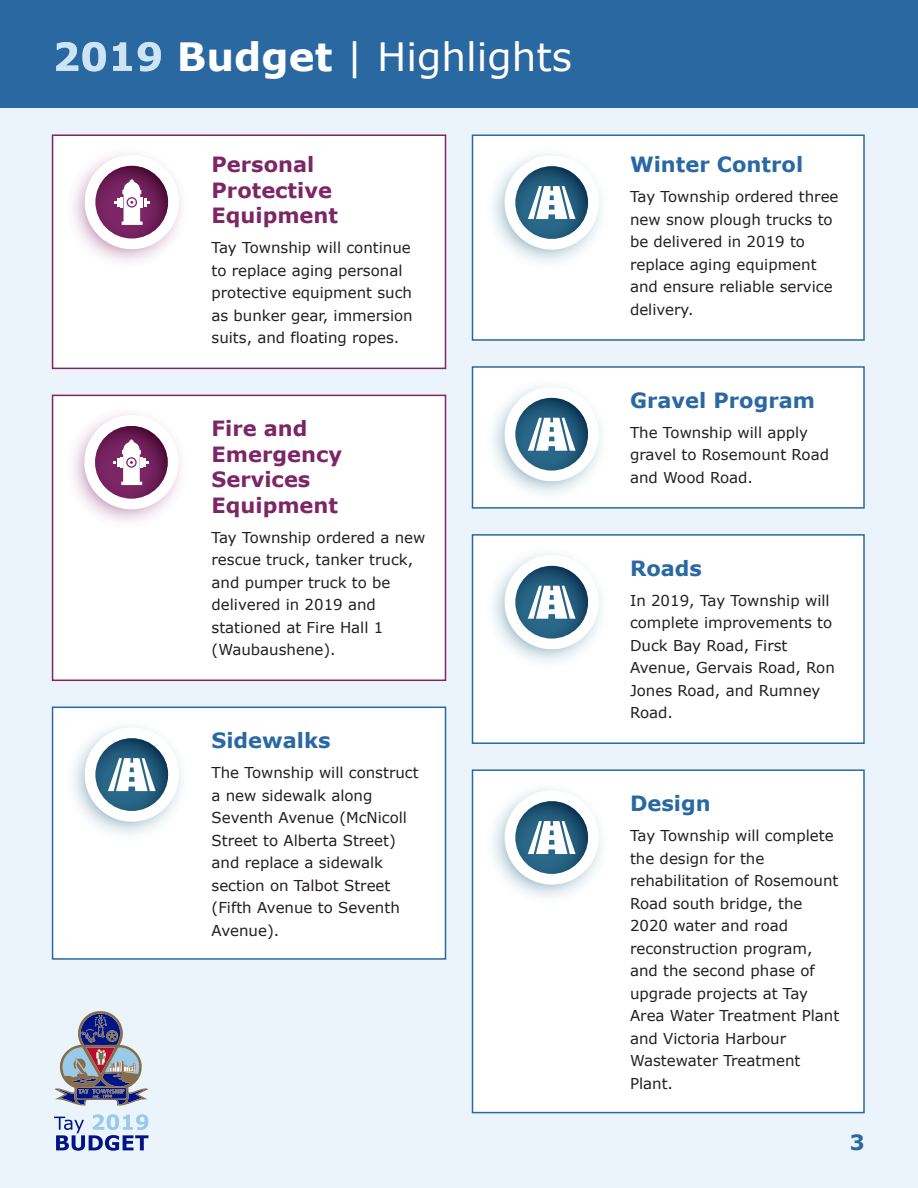
<style>
.page{position:relative;width:918px;height:1188px;background:#fff}
.page>*{position:absolute;margin:0;border:0;box-sizing:border-box;transform-origin:0 0}
.t1{font:39px "Verdana";color:#fff}
.t2{font:700 21px/25.5px "Verdana";color:#7d2666}
.t3{font:700 21px "Verdana";color:#2a68a2}
.t4{font:15px/22.5px "Verdana";color:#231f20}
.s1{font-weight:700}
</style>
<div class="page">
<div style="left:0;top:0;width:918px;height:108px;background:#2a68a1"></div>
<svg style="left:56px;top:42px;width:50px;height:29px"></svg>
<svg style="left:113px;top:42px;width:19px;height:29px"></svg>
<svg style="left:138px;top:42px;width:23px;height:29px"></svg>
<div style="left:0;top:108px;width:918px;height:1080px;background:#ebf4fa"></div>
<svg style="left:55px;top:1011px;width:93px;height:95px"></svg>
<svg style="left:54px;top:1114px;width:95px;height:37px"></svg>
<div style="left:472px;top:134px;width:393px;height:207px;background:#fff;border:2px solid #2a68a1"></div>
<div style="left:472px;top:366px;width:393px;height:143px;background:#fff;border:2px solid #2a68a1"></div>
<div style="left:52px;top:134px;width:394px;height:235px;background:#fff;border:2px solid #7d2666"></div>
<div style="left:52px;top:707px;width:394px;height:253px;background:#fff;border:2px solid #2a68a1"></div>
<div style="left:52px;top:395px;width:394px;height:286px;background:#fff;border:2px solid #7d2666"></div>
<div style="left:472px;top:534px;width:393px;height:210px;background:#fff;border:2px solid #2a68a1"></div>
<div style="left:472px;top:769px;width:393px;height:344px;background:#fff;border:2px solid #2a68a1"></div>
<svg style="left:481px;top:373px;width:131px;height:132px"></svg>
<div style="left:505px;top:387px;width:94px;height:94px;background:#fff;border-radius:50%"></div>
<svg style="left:515px;top:398px;width:73px;height:73px;background:#245a79"></svg>
<svg style="left:528px;top:418px;width:48px;height:33px"></svg>
<svg style="left:481px;top:541px;width:131px;height:132px"></svg>
<div style="left:505px;top:555px;width:94px;height:94px;background:#fff;border-radius:50%"></div>
<svg style="left:515px;top:566px;width:73px;height:73px;background:#245a79"></svg>
<svg style="left:528px;top:586px;width:48px;height:33px"></svg>
<svg style="left:481px;top:777px;width:131px;height:132px"></svg>
<div style="left:505px;top:790px;width:94px;height:95px;background:#fff;border-radius:50%"></div>
<svg style="left:515px;top:801px;width:73px;height:73px;background:#245979"></svg>
<svg style="left:528px;top:821px;width:48px;height:33px"></svg>
<svg style="left:61px;top:714px;width:132px;height:132px"></svg>
<div style="left:85px;top:728px;width:94px;height:94px;background:#fff;border-radius:50%"></div>
<svg style="left:95px;top:738px;width:73px;height:73px;background:#245a79"></svg>
<svg style="left:108px;top:758px;width:48px;height:33px"></svg>
<svg style="left:60px;top:402px;width:132px;height:131px"></svg>
<div style="left:84px;top:415px;width:94px;height:94px;background:#fff;border-radius:50%"></div>
<svg style="left:95px;top:426px;width:73px;height:73px;background:#6d2158"></svg>
<svg style="left:114px;top:440px;width:35px;height:45px"></svg>
<svg style="left:61px;top:141px;width:132px;height:132px"></svg>
<div style="left:85px;top:155px;width:94px;height:94px;background:#fff;border-radius:50%"></div>
<svg style="left:95px;top:166px;width:73px;height:72px;background:#6b1e55"></svg>
<svg style="left:114px;top:179px;width:35px;height:46px"></svg>
<svg style="left:481px;top:142px;width:131px;height:132px"></svg>
<div style="left:505px;top:155px;width:94px;height:95px;background:#fff;border-radius:50%"></div>
<svg style="left:515px;top:166px;width:73px;height:73px;background:#245979"></svg>
<svg style="left:528px;top:186px;width:48px;height:33px"></svg>
<h1 class="t1" style="left:177px;top:32px;width:397px"><span class="s1">Budget</span> | Highlights</h1>
<h2 class="t2" style="left:212px;top:152px;width:128px">Personal<br>Protective<br>Equipment</h2>
<p class="t4" style="left:212px;top:237px;width:203px">Tay Township will continue to replace aging personal protective equipment such as bunker gear, immersion suits, and floating ropes.</p>
<h2 class="t2" style="left:212px;top:416px;width:132px">Fire and<br>Emergency<br>Services<br>Equipment</h2>
<p class="t4" style="left:212px;top:526px;width:215px">Tay Township ordered a new rescue truck, tanker truck, and pumper truck to be delivered in 2019 and stationed at Fire Hall 1 (Waubaushene).</p>
<h2 class="t3" style="left:212px;top:727px;width:121px">Sidewalks</h2>
<p class="t4" style="left:212px;top:762px;width:209px">The Township will construct a new sidewalk along<br>Seventh Avenue (McNicoll<br>Street to Alberta Street) and replace a sidewalk section on Talbot Street (Fifth Avenue to Seventh<br>Avenue).</p>
<h2 class="t3" style="left:630px;top:151px;width:175px">Winter Control</h2>
<p class="t4" style="left:630px;top:186px;width:210px">Tay Township ordered three new snow plough trucks to be delivered in 2019 to replace aging equipment and ensure reliable service delivery.</p>
<h2 class="t3" style="left:630px;top:386px;width:187px">Gravel Program</h2>
<p class="t4" style="left:630px;top:421px;width:201px">The Township will apply gravel to Rosemount Road and Wood Road.</p>
<h2 class="t3" style="left:630px;top:554px;width:74px">Roads</h2>
<p class="t4" style="left:630px;top:589px;width:206px">In 2019, Tay Township will complete improvements to<br>Duck Bay Road, First<br>Avenue, Gervais Road, Ron<br>Jones Road, and Rumney<br>Road.</p>
<h2 class="t3" style="left:630px;top:790px;width:82px">Design</h2>
<p class="t4" style="left:630px;top:825px;width:211px">Tay Township will complete the design for the rehabilitation of Rosemount<br>Road south bridge, the<br>2020 water and road reconstruction program, and the second phase of upgrade projects at Tay<br>Area Water Treatment Plant and Victoria Harbour<br>Wastewater Treatment<br>Plant.</p>
<h2 class="t3" style="left:850px;top:1129px;width:16px">3</h2>
</div>
